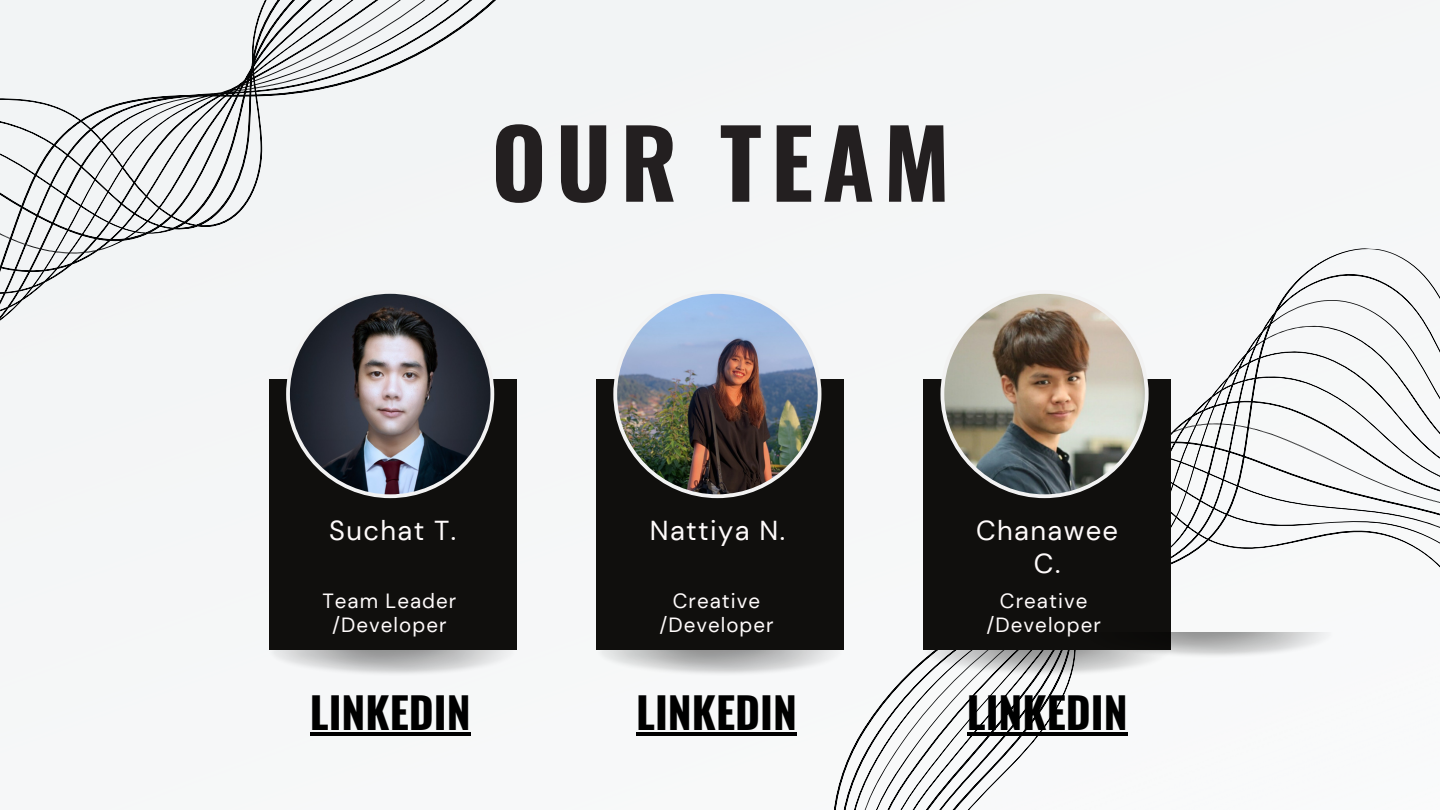
<style>
.page{position:relative;width:1440px;height:810px;background:#fff}
.page>*{position:absolute;margin:0;border:0;box-sizing:border-box;transform-origin:0 0}
.t1{font:700 94.3px "Oswald";letter-spacing:.1em;color:#231f20}
.t2{font:700 42.7px "Oswald";color:#000}
.t3{font:27.4px/32.2px "DM Sans";letter-spacing:.05em;color:#fffbfb;text-align:center}
.t4{font:20.5px "DM Sans";letter-spacing:.05em;color:#fffbfb}
</style>
<div class="page">
<div style="left:0;top:0;width:1440px;height:733px;background:#f4f6f7"></div>
<div style="left:0;top:0;width:680px;height:562px;background:#f3f4f5"></div>
<svg style="left:808px;top:216px;width:632px;height:594px"></svg>
<div style="left:269px;top:380px;width:247px;height:270px;background:#100f0d"></div>
<svg style="left:286px;top:290px;width:208px;height:208px"></svg>
<div style="left:596px;top:380px;width:248px;height:270px;background:#100f0d"></div>
<img style="left:613px;top:290px;width:208px;height:208px">
<div style="left:923px;top:380px;width:248px;height:270px;background:#100f0d"></div>
<img style="left:941px;top:290px;width:208px;height:208px">
<img style="left:269px;top:650px;width:247px;height:26px">
<img style="left:596px;top:650px;width:248px;height:26px">
<img style="left:923px;top:650px;width:248px;height:26px">
<img style="left:1087px;top:632px;width:247px;height:26px">
<hr style="left:310px;top:733px;width:161px;height:3px;background:#000">
<hr style="left:636px;top:733px;width:161px;height:3px;background:#000">
<hr style="left:967px;top:733px;width:161px;height:3px;background:#000">
<p class="t1" style="left:491px;top:89px;width:460px">OUR TEAM</p>
<p class="t3" style="left:329px;top:515px;width:129px">Suchat T.</p>
<p class="t4" style="left:322px;top:587px;width:135px">Team Leader</p>
<p class="t4" style="left:332px;top:611px;width:116px">/Developer</p>
<p class="t3" style="left:650px;top:515px;width:137px">Nattiya N.</p>
<p class="t4" style="left:673px;top:587px;width:89px">Creative</p>
<p class="t4" style="left:659px;top:611px;width:116px">/Developer</p>
<p class="t3" style="left:976px;top:515px;width:144px">Chanawee<br>C.</p>
<p class="t4" style="left:1000px;top:587px;width:89px">Creative</p>
<p class="t4" style="left:987px;top:611px;width:116px">/Developer</p>
<p class="t2" style="left:310px;top:679px;width:162px">LINKEDIN</p>
<p class="t2" style="left:636px;top:679px;width:162px">LINKEDIN</p>
<p class="t2" style="left:967px;top:679px;width:162px">LINKEDIN</p>
</div>
